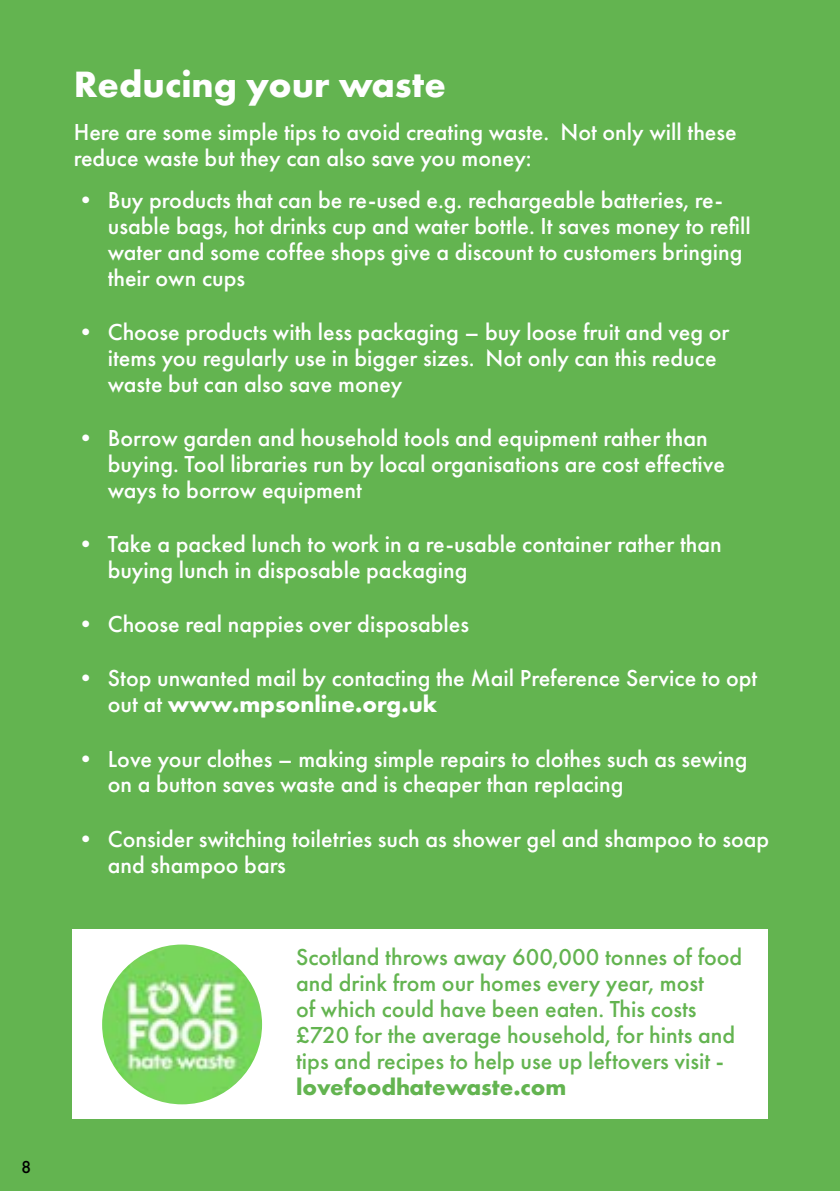
<style>
.page{position:relative;width:840px;height:1191px;background:#fff}
.page>*{position:absolute;margin:0;border:0;box-sizing:border-box;transform-origin:0 0}
.t1{font:700 38px "Futura PT";color:#fff}
.t2{font:500 24px/25.8px "Futura PT";color:#fff}
.t3{font:500 24px/25.8px "Futura PT";color:#63b450}
.t4{font:700 24px "Futura PT";color:#63b450}
.t5{font:500 18px "Futura PT";color:#000}
.s1{font-weight:700}
</style>
<div class="page">
<div style="left:0;top:0;width:839px;height:1191px;background:#63b450"></div>
<div style="left:72px;top:930px;width:695px;height:189px;background:#fff"></div>
<img style="left:102px;top:944px;width:160px;height:160px;border-radius:80px">
<p class="t5" style="left:21px;top:1156px;width:12px">8</p>
<h1 class="t1" style="left:74px;top:60px;width:373px">Reducing your waste</h1>
<p class="t2" style="left:74px;top:119px;width:664px">Here are some simple tips to avoid creating waste. Not only will these reduce waste but they can also save you money:</p>
<p class="t2" style="left:108px;top:187px;width:644px;text-indent:-34px">• Buy products that can be re-used e.g. rechargeable batteries, re&shy;usable bags, hot drinks cup and water bottle. It saves money to refill water and some coffee shops give a discount to customers bringing their own cups</p>
<p class="t2" style="left:108px;top:319px;width:622px;text-indent:-34px">• Choose products with less packaging – buy loose fruit and veg or items you regularly use in bigger sizes. Not only can this reduce waste but can also save money</p>
<p class="t2" style="left:108px;top:425px;width:618px;text-indent:-34px">• Borrow garden and household tools and equipment rather than buying. Tool libraries run by local organisations are cost effective ways to borrow equipment</p>
<p class="t2" style="left:108px;top:531px;width:615px;text-indent:-34px">• Take a packed lunch to work in a re-usable container rather than buying lunch in disposable packaging</p>
<p class="t2" style="left:74px;top:611px;width:396px">• Choose real nappies over disposables</p>
<p class="t2" style="left:108px;top:665px;width:650px;text-indent:-34px">• Stop unwanted mail by contacting the Mail Preference Service to opt out at <span class="s1">www.mpsonline.org.uk</span></p>
<p class="t2" style="left:108px;top:745px;width:641px;text-indent:-34px">• Love your clothes – making simple repairs to clothes such as sewing on a button saves waste and is cheaper than replacing</p>
<p class="t2" style="left:108px;top:825px;width:662px;text-indent:-34px">• Consider switching toiletries such as shower gel and shampoo to soap and shampoo bars</p>
<p class="t3" style="left:296px;top:944px;width:447px">Scotland throws away 600,000 tonnes of food and drink from our homes every year, most<br>of which could have been eaten. This costs £720 for the average household, for hints and tips and recipes to help use up leftovers visit -</p>
<p class="t4" style="left:296px;top:1071px;width:272px">lovefoodhatewaste.com</p>
</div>
